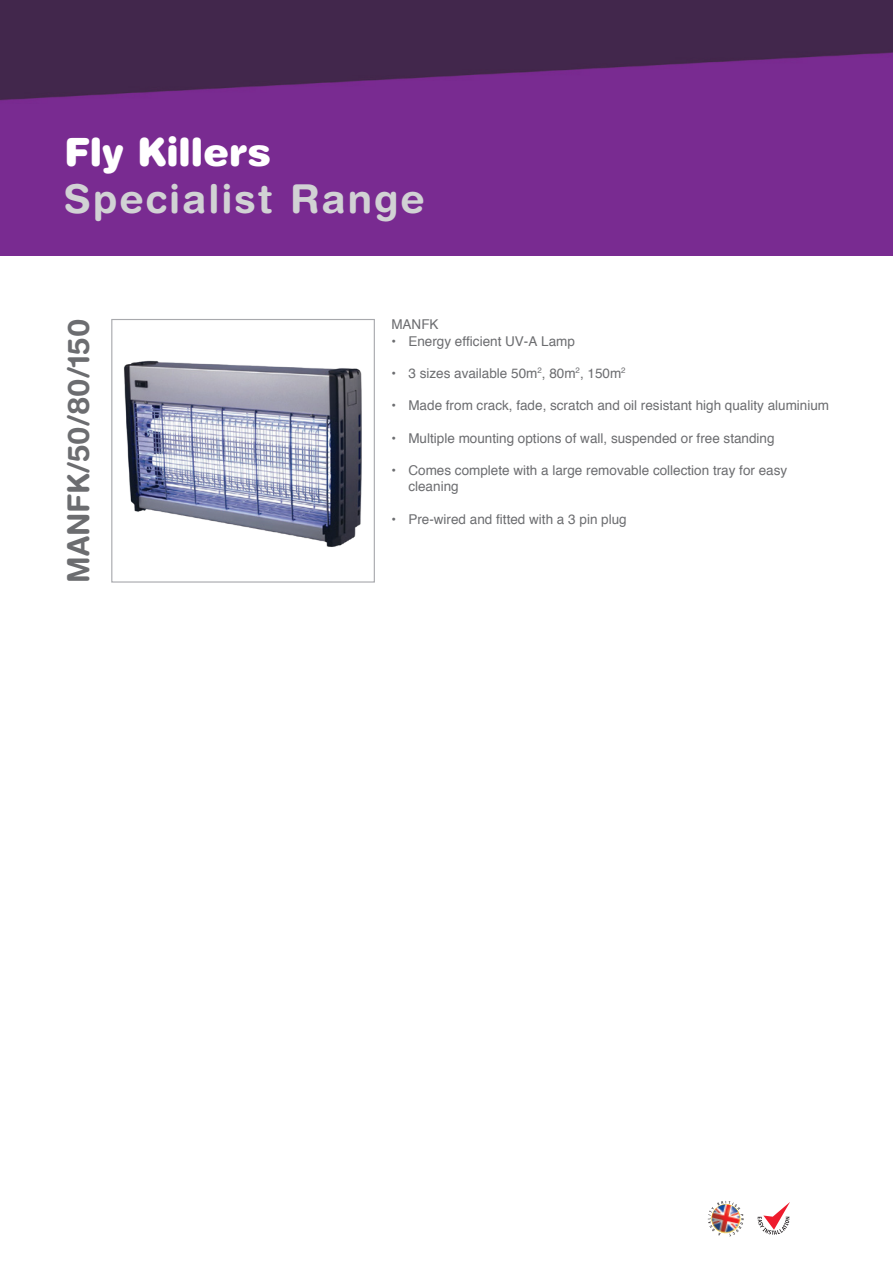
<style>
.page{position:relative;width:893px;height:1263px;background:#fff}
.page>*{position:absolute;margin:0;border:0;box-sizing:border-box;transform-origin:0 0}
.t1{font:700 39.75px "Helvetica Rounded";letter-spacing:.05em;color:#d1d2d4}
.Header_bold_light{font:900 39px "Helvetica Rounded";color:#fff}
.Vertical_text{font:700 30px "Helvetica Rounded";color:#6c6d70}
.Bulleted_copy{font:13.5px/16.2px "Helvetica";color:#6c6d70}
</style>
<div class="page">
<img style="left:0;top:0;width:893px;height:255px">
<svg style="left:708px;top:1201px;width:36px;height:35px"></svg>
<img style="left:710px;top:1204px;width:31px;height:30px">
<svg style="left:758px;top:1202px;width:32px;height:33px"></svg>
<img style="left:124px;top:360px;width:238px;height:187px">
<div style="left:111px;top:319px;width:264px;height:264px;border:1px solid #a8a9ad"></div>
<p class="Header_bold_light" style="left:64px;top:127px;width:209px">Fly Killers</p>
<h1 class="t1" style="left:64px;top:175px;width:362px">Specialist Range</h1>
<p class="Vertical_text" style="left:60px;top:583px;width:265px;rotate:-90deg">MANFK/50/80/150</p>
<p class="Bulleted_copy" style="left:391px;top:316px;width:49px">MANFK</p>
<p class="Bulleted_copy" style="left:391px;top:332px;width:185px">• Energy efficient UV-A Lamp</p>
<p class="Bulleted_copy" style="left:391px;top:365px;width:236px">• 3 sizes available 50m<sup>2</sup>, 80m<sup>2</sup>, 150m<sup>2</sup></p>
<p class="Bulleted_copy" style="left:391px;top:397px;width:439px">• Made from crack, fade, scratch and oil resistant high quality aluminium</p>
<p class="Bulleted_copy" style="left:391px;top:430px;width:385px">• Multiple mounting options of wall, suspended or free standing</p>
<p class="Bulleted_copy" style="left:408px;top:462px;width:380px;text-indent:-17px">• Comes complete with a large removable collection tray for easy cleaning</p>
<p class="Bulleted_copy" style="left:391px;top:511px;width:237px">• Pre-wired and fitted with a 3 pin plug</p>
</div>
